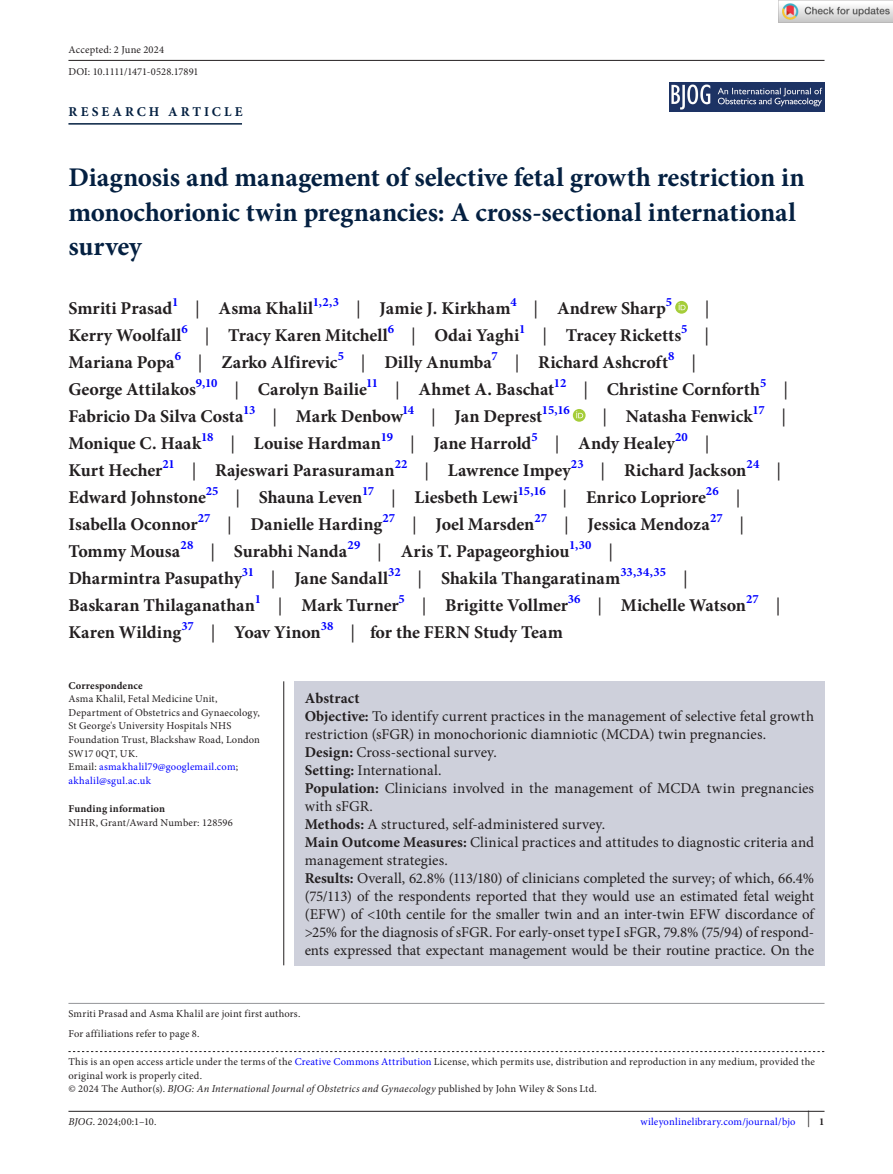
<style>
.page{position:relative;width:893px;height:1174px;background:#fff}
.page>*{position:absolute;margin:0;border:0;box-sizing:border-box;transform-origin:0 0}
.t1{font:700 27px/34.5px "Minion Pro";letter-spacing:-.005em;color:#042041}
.t2{font:700 18px/27px "Minion Pro";color:#231f20}
.t3{font:18px "Minion Pro";color:#231f20}
.t4{font:15px/18px "Minion Pro";color:#231f20}
.t5{font:700 13.5px "Minion Pro";letter-spacing:.23em;color:#042041}
.t6{font:700 12.6px "Minion Pro";color:#00f}
.t7{font:10.5px/13.5px "Minion Pro";letter-spacing:.015em;color:#231f20}
.t8{font:10.5px "Minion Pro";letter-spacing:.02em;color:#00f}
.t9{font:700 10.5px "Minion Pro";letter-spacing:.01em;color:#231f20}
.s1{font-weight:400}
.s2{color:#00f}
.s3{font-weight:700}
.s4{font-style:italic}
.s5{font-weight:700;color:#231f20}
</style>
<div class="page">
<hr style="left:68px;top:1111px;width:756px;height:1px;background:#231f20">
<img style="left:670px;top:82px;width:154px;height:30px">
<hr style="left:68px;top:123px;width:174px;height:2px;background:#042041">
<svg style="left:675px;top:301px;width:13px;height:13px"></svg>
<svg style="left:679px;top:303px;width:6px;height:7px"></svg>
<svg style="left:573px;top:409px;width:13px;height:13px"></svg>
<svg style="left:576px;top:411px;width:7px;height:7px"></svg>
<hr style="left:68px;top:60px;width:756px;height:1px;background:#231f20">
<div style="left:294px;top:681px;width:530px;height:284px;background:#ced0db"></div>
<hr style="left:283px;top:681px;width:1px;height:284px;background:#231f20">
<svg style="left:68px;top:1051px;width:756px;height:1px"></svg>
<hr style="left:68px;top:1003px;width:756px;height:1px;background:#939598">
<img style="left:779px;top:0;width:114px;height:23px">
<p class="t7" style="left:68px;top:39px;width:132px;line-height:21.9px">Accepted: 2 June 2024<br>DOI: 10.1111/1471-0528.17891</p>
<p class="t5" style="left:69px;top:102px;width:175px">RESEARCH ARTICLE</p>
<h1 class="t1" style="left:68px;top:160px;width:738px">Diagnosis and management of selective fetal growth restriction in monochorionic twin pregnancies: A cross-sectional international survey</h1>
<p class="t2" style="left:68px;top:294px;width:105px">Smriti Prasad</p>
<p class="t6" style="left:172px;top:293px;width:8px">1</p>
<p class="t2" style="left:195px;top:294px;width:119px"><span class="s1">|</span> Asma Khalil</p>
<p class="t6" style="left:313px;top:293px;width:28px">1,2,3</p>
<p class="t2" style="left:356px;top:294px;width:156px"><span class="s1">|</span> Jamie J. Kirkham</p>
<p class="t6" style="left:510px;top:293px;width:8px">4</p>
<p class="t2" style="left:534px;top:294px;width:134px"><span class="s1">|</span> Andrew Sharp</p>
<p class="t6" style="left:666px;top:293px;width:8px">5</p>
<p class="t3" style="left:705px;top:296px;width:6px">|</p>
<p class="t2" style="left:68px;top:321px;width:115px">Kerry Woolfall</p>
<p class="t6" style="left:182px;top:320px;width:8px">6</p>
<p class="t2" style="left:205px;top:321px;width:184px"><span class="s1">|</span> Tracy Karen Mitchell</p>
<p class="t6" style="left:388px;top:320px;width:8px">6</p>
<p class="t2" style="left:411px;top:321px;width:110px"><span class="s1">|</span> Odai Yaghi</p>
<p class="t6" style="left:519px;top:320px;width:8px">1</p>
<p class="t2" style="left:542px;top:321px;width:140px"><span class="s1">|</span> Tracey Ricketts</p>
<p class="t6" style="left:681px;top:320px;width:8px">5</p>
<p class="t3" style="left:704px;top:323px;width:6px">|</p>
<p class="t2" style="left:68px;top:348px;width:108px">Mariana Popa</p>
<p class="t6" style="left:175px;top:347px;width:8px">6</p>
<p class="t2" style="left:198px;top:348px;width:141px"><span class="s1">|</span> Zarko Alfirevic</p>
<p class="t6" style="left:338px;top:347px;width:8px">5</p>
<p class="t2" style="left:361px;top:348px;width:132px"><span class="s1">|</span> Dilly Anumba</p>
<p class="t6" style="left:491px;top:347px;width:8px">7</p>
<p class="t2" style="left:515px;top:348px;width:155px"><span class="s1">|</span> Richard Ashcroft</p>
<p class="t6" style="left:668px;top:347px;width:8px">8</p>
<p class="t3" style="left:691px;top:350px;width:6px">|</p>
<p class="t2" style="left:68px;top:375px;width:129px">George Attilakos</p>
<p class="t6" style="left:196px;top:374px;width:23px">9,10</p>
<p class="t2" style="left:234px;top:375px;width:134px"><span class="s1">|</span> Carolyn Bailie</p>
<p class="t6" style="left:366px;top:374px;width:14px">11</p>
<p class="t2" style="left:395px;top:375px;width:161px"><span class="s1">|</span> Ahmet A. Baschat</p>
<p class="t6" style="left:554px;top:374px;width:14px">12</p>
<p class="t2" style="left:583px;top:375px;width:178px"><span class="s1">|</span> Christine Cornforth</p>
<p class="t6" style="left:760px;top:374px;width:8px">5</p>
<p class="t3" style="left:783px;top:377px;width:6px">|</p>
<p class="t2" style="left:68px;top:402px;width:503px">Fabricio Da Silva Costa<sup>13</sup> <span class="s1">|</span> Mark Denbow<sup>14</sup> <span class="s1">|</span> Jan Deprest<sup>15,16</sup></p>
<p class="t2" style="left:68px;top:402px;width:719px;text-indent:534px"><span class="s1">|</span> Natasha Fenwick<sup>17</sup> <span class="s1">| </span>Monique C. Haak<sup>18</sup> <span class="s1">|</span> Louise Hardman<sup>19</sup> <span class="s1">|</span> Jane Harrold<sup>5</sup> <span class="s1">|</span> Andy Healey<sup>20</sup> <span class="s1">|<br></span>Kurt Hecher<sup>21</sup> <span class="s1">|</span> Rajeswari Parasuraman<sup>22</sup> <span class="s1">|</span> Lawrence Impey<sup>23</sup> <span class="s1">|</span> Richard Jackson<sup>24</sup> <span class="s1">| </span>Edward Johnstone<sup>25</sup> <span class="s1">|</span> Shauna Leven<sup>17</sup> <span class="s1">|</span> Liesbeth Lewi<sup>15,16</sup> <span class="s1">|</span> Enrico Lopriore<sup>26</sup> <span class="s1">| </span>Isabella Oconnor<sup>27</sup> <span class="s1">|</span> Danielle Harding<sup>27</sup> <span class="s1">|</span> Joel Marsden<sup>27</sup> <span class="s1">|</span> Jessica Mendoza<sup>27</sup> <span class="s1">| </span>Tommy Mousa<sup>28</sup> <span class="s1">|</span> Surabhi Nanda<sup>29</sup> <span class="s1">|</span> Aris T. Papageorghiou<sup>1,30</sup> <span class="s1">|<br></span>Dharmintra Pasupathy<sup>31</sup> <span class="s1">|</span> Jane Sandall<sup>32</sup> <span class="s1">|</span> Shakila Thangaratinam<sup>33,34,35</sup> <span class="s1">|<br></span>Baskaran Thilaganathan<sup>1</sup> <span class="s1">|</span> Mark Turner<sup>5</sup> <span class="s1">|</span> Brigitte Vollmer<sup>36</sup> <span class="s1">|</span> Michelle Watson<sup>27</sup> <span class="s1">| </span>Karen Wilding<sup>37</sup> <span class="s1">|</span> Yoav Yinon<sup>38</sup> <span class="s1">|</span> for the FERN Study Team</p>
<p class="t9" style="left:68px;top:678px;width:76px">Correspondence</p>
<p class="t7" style="left:68px;top:692px;width:193px">Asma Khalil, Fetal Medicine Unit, Department of Obstetrics and Gynaecology, St George's University Hospitals NHS Foundation Trust, Blackshaw Road, London SW17 0QT, UK.<br>Email: <span class="s2">asmakhalil79@googlemail.com</span>; <span class="s2">akhalil@sgul.ac.uk</span></p>
<p class="t9" style="left:68px;top:801px;width:98px">Funding information</p>
<p class="t7" style="left:68px;top:815px;width:166px">NIHR, Grant/Award Number: 128596</p>
<p class="t4" style="left:305px;top:689px;width:511px"><span class="s3">Abstract<br>Objective:</span> To identify current practices in the management of selective fetal growth restriction (sFGR) in monochorionic diamniotic (MCDA) twin pregnancies.<br><span class="s3">Design:</span> Cross-sectional survey.<br><span class="s3">Setting:</span> International.<br><span class="s3">Population:</span> Clinicians involved in the management of MCDA twin pregnancies with sFGR.<br><span class="s3">Methods:</span> A structured, self-administered survey.<br><span class="s3">Main Outcome Measures:</span> Clinical practices and attitudes to diagnostic criteria and management strategies.<br><span class="s3">Results:</span> Overall, 62.8% (113/180) of clinicians completed the survey; of which, 66.4% (75/113) of the respondents reported that they would use an estimated fetal weight (EFW) of &lt;10th centile for the smaller twin and an inter-twin EFW discordance of &gt;25% for the diagnosis of sFGR. For early-onset type I sFGR, 79.8% (75/94) of respond&shy;ents expressed that expectant management would be their routine practice. On the</p>
<p class="t7" style="left:68px;top:1004px;width:233px;line-height:19.5px">Smriti Prasad and Asma Khalil are joint first authors.<br>For affiliations refer to page 8.</p>
<p class="t7" style="left:68px;top:1055px;width:748px">This is an open access article under the terms of the <span class="s2">Creative Commons Attribution</span> License, which permits use, distribution and reproduction in any medium, provided the original work is properly cited.<br>© 2024 The Author(s). <span class="s4">BJOG: An International Journal of Obstetrics and Gynaecology</span> published by John Wiley &amp; Sons Ltd.</p>
<p class="t7" style="left:68px;top:1115px;width:90px"><span class="s4">BJOG</span>. 2024;00:1–10.</p>
<p class="t8" style="left:640px;top:1114px;width:186px">wileyonlinelibrary.com/journal/bjo <sup>|</sup> <span class="s5">1</span></p>
</div>
